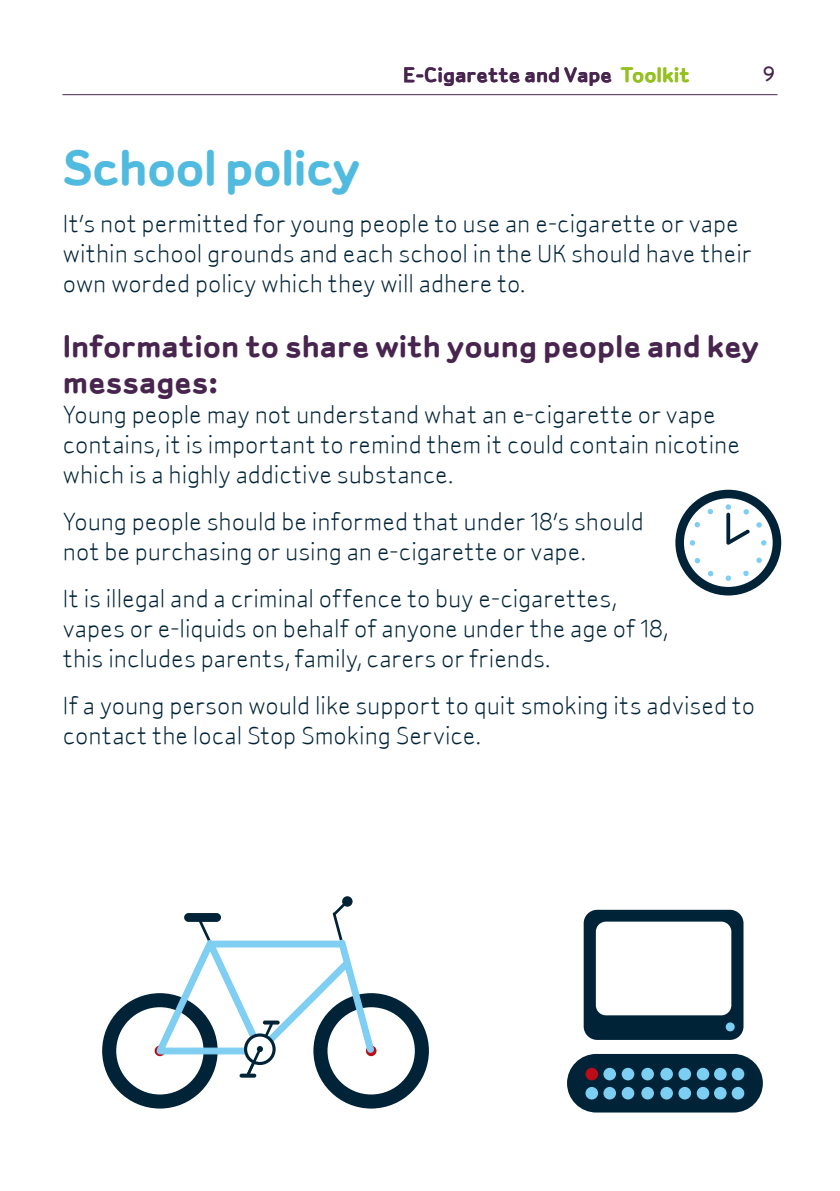
<style>
.page{position:relative;width:840px;height:1191px;background:#fff}
.page>*{position:absolute;margin:0;border:0;box-sizing:border-box;transform-origin:0 0}
.Heading_1{font:700 48px "Smokefree Sylvia";letter-spacing:-.02em;color:#50badf}
.Heading_2{font:700 30px/36px "Smokefree Sylvia";color:#48254e}
.Body_Text{font:24px/30px "Smokefree Sylvia";letter-spacing:-.005em;color:#002337}
.t1{font:700 20px "Smokefree Sylvia";color:#48254e}
.t2{font:500 20px "Smokefree Sylvia";color:#48254e}
.s1{color:#95c11f}
</style>
<div class="page">
<hr style="left:62px;top:94px;width:715px;height:1px;background:#48254e">
<div style="left:583px;top:909px;width:160px;height:131px;background:#002337;border-radius:14px"></div>
<div style="left:566px;top:1054px;width:196px;height:58px;background:#002337;border-radius:29px"></div>
<div style="left:595px;top:921px;width:136px;height:94px;background:#fff;border-radius:10px"></div>
<div style="left:725px;top:1022px;width:9px;height:9px;background:#7ccef3;border-radius:50%"></div>
<div style="left:585px;top:1067px;width:12px;height:13px;background:#bb0d18;border-radius:50%"></div>
<div style="left:603px;top:1067px;width:12px;height:13px;background:#7ccef3;border-radius:50%"></div>
<div style="left:621px;top:1067px;width:13px;height:13px;background:#7ccef3;border-radius:50%"></div>
<div style="left:641px;top:1067px;width:12px;height:13px;background:#7ccef3;border-radius:50%"></div>
<div style="left:660px;top:1067px;width:12px;height:13px;background:#7ccef3;border-radius:50%"></div>
<div style="left:678px;top:1067px;width:12px;height:13px;background:#7ccef3;border-radius:50%"></div>
<div style="left:696px;top:1067px;width:13px;height:13px;background:#7ccef3;border-radius:50%"></div>
<svg style="left:713px;top:1067px;width:13px;height:13px"></svg>
<div style="left:731px;top:1067px;width:12px;height:13px;background:#7ccef3;border-radius:50%"></div>
<div style="left:585px;top:1087px;width:12px;height:12px;background:#7ccef3;border-radius:50%"></div>
<div style="left:603px;top:1087px;width:12px;height:12px;background:#7ccef3;border-radius:50%"></div>
<div style="left:621px;top:1087px;width:13px;height:12px;background:#7ccef3;border-radius:50%"></div>
<div style="left:641px;top:1087px;width:12px;height:12px;background:#7ccef3;border-radius:50%"></div>
<div style="left:660px;top:1087px;width:12px;height:12px;background:#7ccef3;border-radius:50%"></div>
<div style="left:678px;top:1087px;width:12px;height:12px;background:#7ccef3;border-radius:50%"></div>
<div style="left:696px;top:1087px;width:13px;height:12px;background:#7ccef3;border-radius:50%"></div>
<div style="left:713px;top:1087px;width:13px;height:12px;background:#7ccef3;border-radius:50%"></div>
<div style="left:731px;top:1087px;width:12px;height:12px;background:#7ccef3;border-radius:50%"></div>
<svg style="left:675px;top:490px;width:105px;height:105px"></svg>
<svg style="left:102px;top:896px;width:326px;height:212px"></svg>
<p class="t1" style="left:403px;top:62px;width:288px">E-Cigarette and Vape <span class="s1">Toolkit</span></p>
<p class="t2" style="left:762px;top:62px;width:14px">9</p>
<p class="Heading_1" style="left:63px;top:138px;width:299px">School policy</p>
<p class="Body_Text" style="left:63px;top:209px;width:690px">It’s not permitted for young people to use an e-cigarette or vape within school grounds and each school in the UK should have their own worded policy which they will adhere to.</p>
<p class="Heading_2" style="left:63px;top:328px;width:697px">Information to share with young people and key messages:</p>
<p class="Body_Text" style="left:63px;top:399px;width:678px">Young people may not understand what an e-cigarette or vape contains, it is important to remind them it could contain nicotine which is a highly addictive substance.</p>
<p class="Body_Text" style="left:63px;top:506px;width:582px">Young people should be informed that under 18’s should not be purchasing or using an e-cigarette or vape.</p>
<p class="Body_Text" style="left:63px;top:583px;width:606px">It is illegal and a criminal offence to buy e-cigarettes, vapes or e-liquids on behalf of anyone under the age of 18, this includes parents, family, carers or friends.</p>
<p class="Body_Text" style="left:63px;top:690px;width:693px">If a young person would like support to quit smoking its advised to contact the local Stop Smoking Service.</p>
</div>
